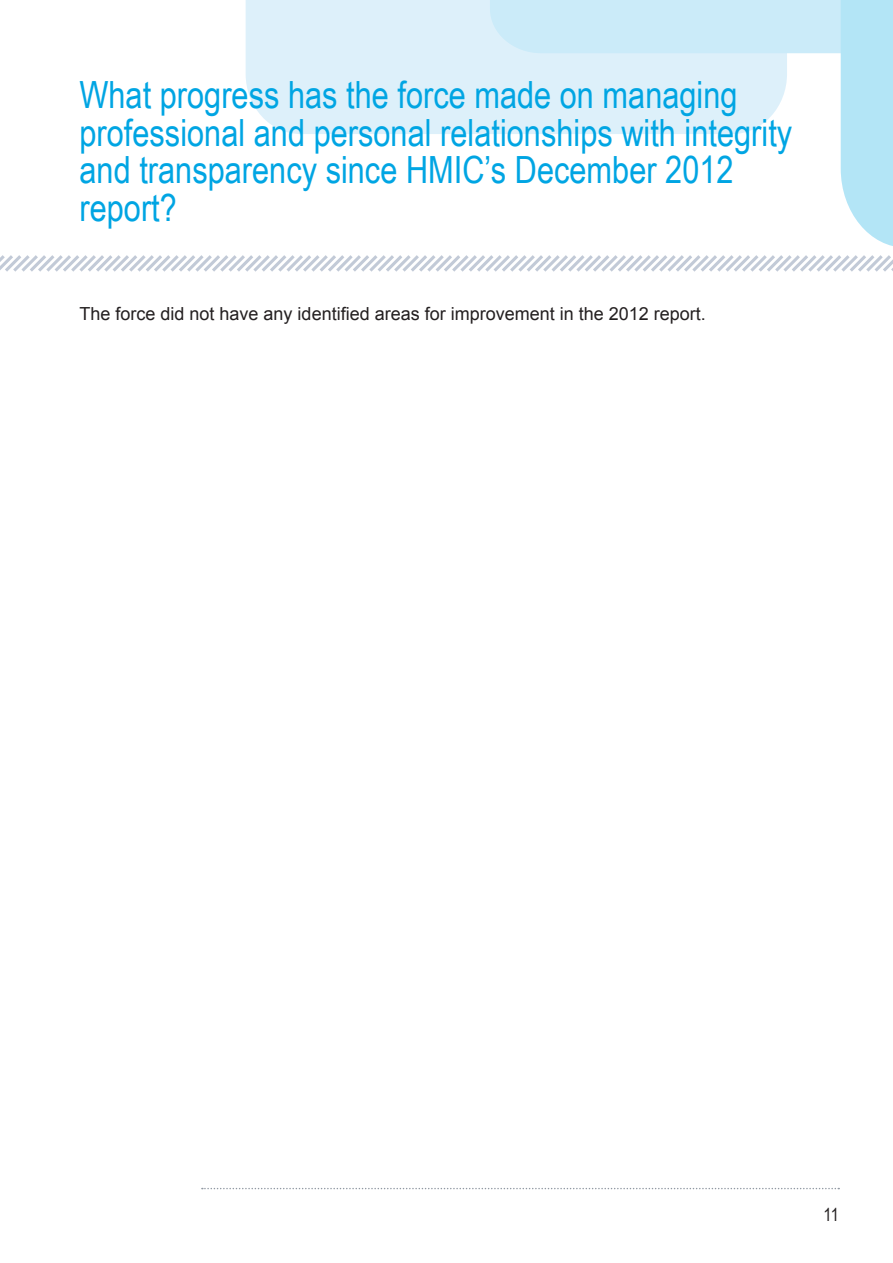
<style>
.page{position:relative;width:893px;height:1263px;background:#fff}
.page>*{position:absolute;margin:0;border:0;box-sizing:border-box;transform-origin:0 0}
.Heading_1{font:37.5px/37.5px "Arial Narrow";color:#00a5e3}
.Paragraph{font:18px "Arial";color:#231f20}
.t1{font:18px "Arial Narrow";color:#231f20}
</style>
<div class="page">
<svg style="left:0;top:0;width:893px;height:272px"></svg>
<svg style="left:202px;top:1188px;width:637px;height:1px"></svg>
<p class="Heading_1" style="left:80px;top:76px;width:714px">What progress has the force made on managing professional and personal relationships with integrity and transparency since HMIC’s December 2012 report?</p>
<p class="Paragraph" style="left:80px;top:302px;width:628px">The force did not have any identified areas for improvement in the 2012 report.</p>
<p class="t1" style="left:824px;top:1205px;width:17px">11</p>
</div>
